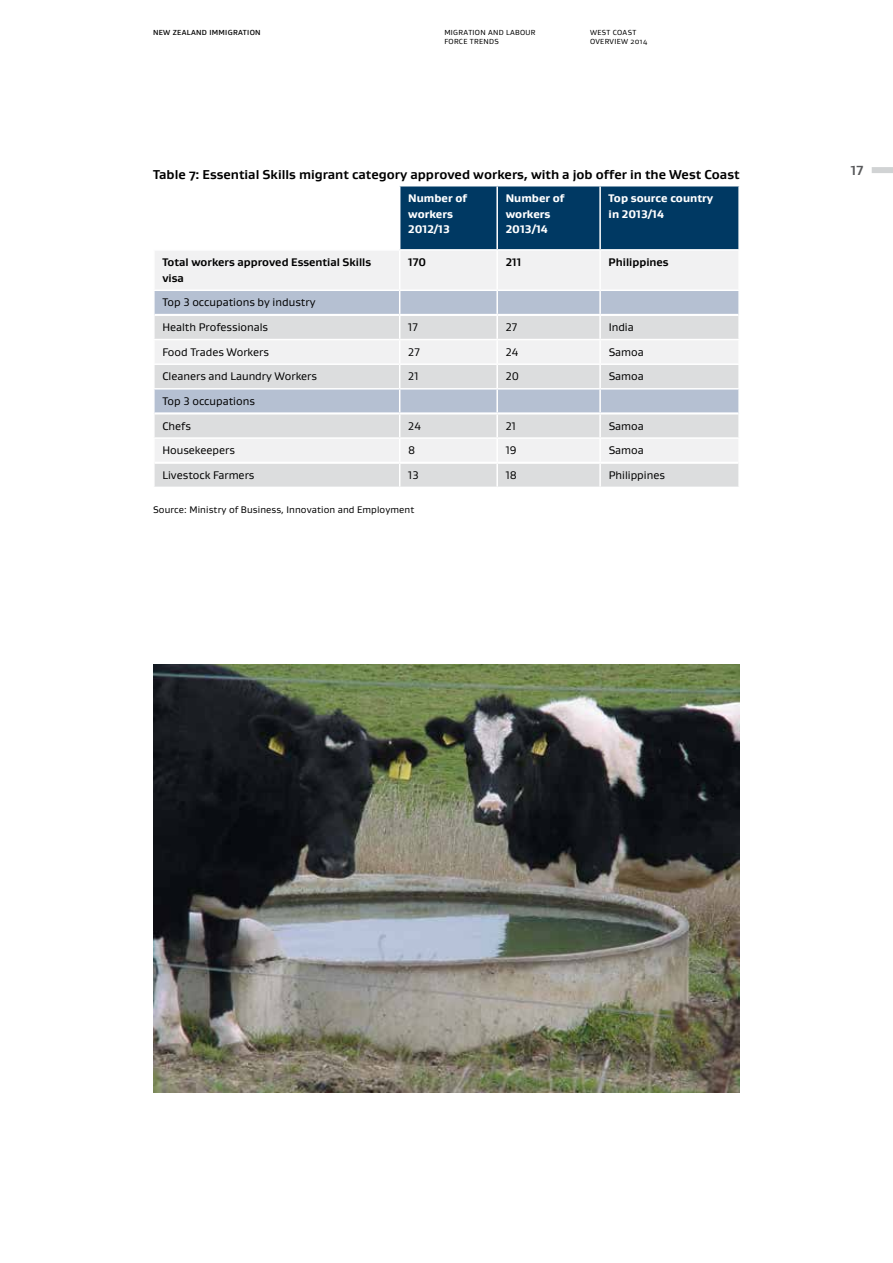
<style>
.page{position:relative;width:893px;height:1263px;background:#fff}
.page>*{position:absolute;margin:0;border:0;box-sizing:border-box;transform-origin:0 0}
.t1{font:700 13.5px "Gustan";color:#58595b}
.t2{font:700 13.2px "Gustan";color:#000}
.t3{font:11.25px/24.6px "Gustan";color:#000}
.t4{font:800 11.25px/15.8px "Gustan";color:#fff}
.t5{font:700 11.25px/15.8px "Gustan";color:#000}
.t6{font:9.75px "Gustan";letter-spacing:.01em;color:#000}
.t7{font:7.5px/9px "Gustan";letter-spacing:.04em;color:#000}
.t8{font:500 7.5px "Gustan";letter-spacing:.04em;color:#000}
</style>
<div class="page">
<div style="left:872px;top:167px;width:21px;height:6px;background:#d1d3d4"></div>
<div style="left:400px;top:186px;width:338px;height:63px;background:#003963"></div>
<div style="left:155px;top:251px;width:583px;height:38px;background:#f1f1f2"></div>
<div style="left:155px;top:291px;width:583px;height:23px;background:#b5c0d2"></div>
<svg style="left:155px;top:316px;width:583px;height:171px;fill:#dcddde"></svg>
<hr style="left:399px;top:251px;width:1px;height:38px;background:#fff">
<hr style="left:496px;top:251px;width:2px;height:38px;background:#fff">
<hr style="left:599px;top:251px;width:2px;height:38px;background:#fff">
<hr style="left:496px;top:316px;width:2px;height:23px;background:#fff">
<hr style="left:599px;top:316px;width:2px;height:23px;background:#fff">
<hr style="left:153px;top:339px;width:247px;height:1px;background:#fff">
<hr style="left:400px;top:339px;width:97px;height:1px;background:#fff">
<hr style="left:497px;top:339px;width:103px;height:1px;background:#fff">
<hr style="left:496px;top:340px;width:2px;height:23px;background:#fff">
<hr style="left:600px;top:339px;width:140px;height:1px;background:#fff">
<hr style="left:599px;top:340px;width:2px;height:23px;background:#fff">
<hr style="left:153px;top:363px;width:247px;height:2px;background:#fff">
<hr style="left:400px;top:363px;width:97px;height:2px;background:#fff">
<hr style="left:497px;top:363px;width:103px;height:2px;background:#fff">
<hr style="left:496px;top:365px;width:2px;height:23px;background:#fff">
<hr style="left:600px;top:363px;width:140px;height:2px;background:#fff">
<hr style="left:599px;top:365px;width:2px;height:23px;background:#fff">
<hr style="left:496px;top:186px;width:2px;height:63px;background:#fff">
<hr style="left:599px;top:186px;width:2px;height:63px;background:#fff">
<hr style="left:496px;top:291px;width:2px;height:23px;background:#fff">
<hr style="left:599px;top:291px;width:2px;height:23px;background:#fff">
<hr style="left:153px;top:388px;width:247px;height:2px;background:#fff">
<hr style="left:400px;top:388px;width:97px;height:2px;background:#fff">
<hr style="left:496px;top:390px;width:2px;height:22px;background:#fff">
<hr style="left:497px;top:388px;width:103px;height:2px;background:#fff">
<hr style="left:599px;top:390px;width:2px;height:22px;background:#fff">
<hr style="left:600px;top:388px;width:140px;height:2px;background:#fff">
<hr style="left:155px;top:412px;width:245px;height:2px;background:#fff">
<hr style="left:400px;top:412px;width:97px;height:2px;background:#fff">
<hr style="left:496px;top:414px;width:2px;height:23px;background:#fff">
<hr style="left:497px;top:412px;width:103px;height:2px;background:#fff">
<hr style="left:599px;top:414px;width:2px;height:23px;background:#fff">
<hr style="left:600px;top:412px;width:138px;height:2px;background:#fff">
<hr style="left:153px;top:437px;width:247px;height:2px;background:#fff">
<hr style="left:400px;top:437px;width:97px;height:2px;background:#fff">
<hr style="left:496px;top:439px;width:2px;height:23px;background:#fff">
<hr style="left:497px;top:437px;width:103px;height:2px;background:#fff">
<hr style="left:599px;top:439px;width:2px;height:23px;background:#fff">
<hr style="left:600px;top:437px;width:140px;height:2px;background:#fff">
<hr style="left:155px;top:462px;width:245px;height:2px;background:#fff">
<svg style="left:399px;top:291px;width:1px;height:196px"></svg>
<hr style="left:400px;top:462px;width:97px;height:2px;background:#fff">
<hr style="left:496px;top:464px;width:2px;height:23px;background:#fff">
<hr style="left:497px;top:462px;width:103px;height:2px;background:#fff">
<hr style="left:599px;top:464px;width:2px;height:23px;background:#fff">
<hr style="left:600px;top:462px;width:138px;height:2px;background:#fff">
<img style="left:153px;top:665px;width:587px;height:428px">
<p class="t8" style="left:153px;top:27px;width:109px">NEW ZEALAND IMMIGRATION</p>
<p class="t7" style="left:590px;top:28px;width:59px">WEST COAST<br>OVERVIEW 2014</p>
<p class="t7" style="left:444px;top:28px;width:93px">MIGRATION AND LABOUR<br>FORCE TRENDS</p>
<p class="t2" style="left:153px;top:166px;width:588px">Table 7: Essential Skills migrant category approved workers, with a job offer in the West Coast</p>
<p class="t4" style="left:408px;top:190px;width:60px">Number of workers<br>2012/13</p>
<p class="t4" style="left:506px;top:190px;width:60px">Number of workers<br>2013/14</p>
<p class="t4" style="left:609px;top:190px;width:106px">Top source country in 2013/14</p>
<p class="t5" style="left:162px;top:254px;width:210px">Total workers approved Essential Skills visa</p>
<p class="t5" style="left:408px;top:254px;width:20px">170</p>
<p class="t5" style="left:506px;top:254px;width:17px">211</p>
<p class="t5" style="left:609px;top:254px;width:61px">Philippines</p>
<p class="t3" style="left:162px;top:290px;width:155px">Top 3 occupations by industry<br>Health Professionals</p>
<p class="t3" style="left:408px;top:315px;width:11px">17</p>
<p class="t3" style="left:506px;top:315px;width:13px">27</p>
<p class="t3" style="left:609px;top:315px;width:27px">India</p>
<p class="t3" style="left:162px;top:339px;width:108px">Food Trades Workers</p>
<p class="t3" style="left:408px;top:339px;width:13px">27</p>
<p class="t3" style="left:506px;top:339px;width:14px">24</p>
<p class="t3" style="left:609px;top:339px;width:37px">Samoa</p>
<p class="t3" style="left:162px;top:364px;width:156px">Cleaners and Laundry Workers</p>
<p class="t3" style="left:408px;top:364px;width:12px">21</p>
<p class="t3" style="left:506px;top:364px;width:15px">20</p>
<p class="t3" style="left:609px;top:364px;width:37px">Samoa</p>
<p class="t3" style="left:162px;top:388px;width:94px">Top 3 occupations<br>Chefs</p>
<p class="t3" style="left:408px;top:413px;width:14px">24</p>
<p class="t3" style="left:506px;top:413px;width:12px">21</p>
<p class="t3" style="left:609px;top:413px;width:37px">Samoa</p>
<p class="t3" style="left:162px;top:438px;width:74px">Housekeepers</p>
<p class="t3" style="left:408px;top:438px;width:9px">8</p>
<p class="t3" style="left:506px;top:438px;width:12px">19</p>
<p class="t3" style="left:609px;top:438px;width:37px">Samoa</p>
<p class="t3" style="left:162px;top:462px;width:94px">Livestock Farmers</p>
<p class="t3" style="left:408px;top:462px;width:12px">13</p>
<p class="t3" style="left:506px;top:462px;width:13px">18</p>
<p class="t3" style="left:609px;top:462px;width:58px">Philippines</p>
<p class="t6" style="left:153px;top:503px;width:263px">Source: Ministry of Business, Innovation and Employment</p>
<p class="t1" style="left:851px;top:161px;width:14px">17</p>
</div>
